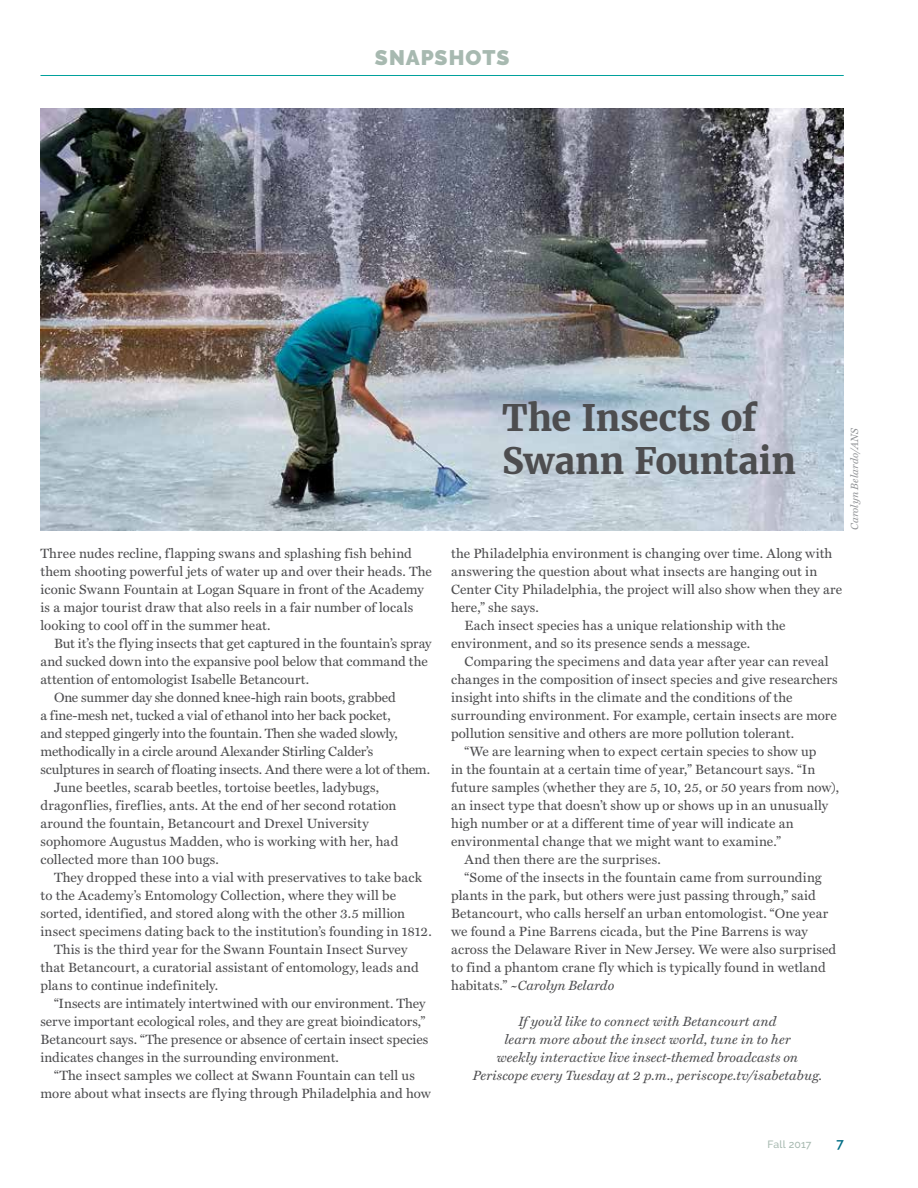
<style>
.page{position:relative;width:918px;height:1188px;background:#fff}
.page>*{position:absolute;margin:0;border:0;box-sizing:border-box;transform-origin:0 0}
.t1{font:700 36px/43.2px "Merriweather";letter-spacing:-.01em;color:#4d4d4f}
.t2{font:900 21px "Raleway";letter-spacing:.04em;color:#a7b9b0}
.t3{font:13.5px/18px "Miller Text Roman";letter-spacing:.005em;color:#4d4d4f}
.t4{font:italic 13.5px/18px "Miller Text";letter-spacing:.01em;color:#4d4d4f;text-align:center}
.t5{font:13.5px "Miller Text Roman";letter-spacing:-.015em;color:#4d4d4f}
.t6{font:600 13.5px "Raleway";color:#006d85}
.t7{font:italic 10.5px "Miller Text";letter-spacing:.015em;color:#919396}
.t8{font:500 10.5px "Raleway";letter-spacing:.015em;color:#a7b9b0}
.s1{font-family:"Miller Text Roman";font-style:normal}
</style>
<div class="page">
<hr style="left:40px;top:75px;width:804px;height:1px;background:#00a19c">
<img style="left:40px;top:108px;width:804px;height:422px">
<h2 class="t2" style="left:375px;top:46px;width:136px">SNAPSHOTS</h2>
<p class="t3" style="left:40px;top:544px;width:393px">Three nudes recline, flapping swans and splashing fish behind them shooting powerful jets of water up and over their heads. The iconic Swann Fountain at Logan Square in front of the Academy is a major tourist draw that also reels in a fair number of locals looking to cool off in the summer heat.</p>
<p class="t3" style="left:54px;top:634px;width:379px">But it’s the flying insects that get captured in the fountain’s spray</p>
<p class="t3" style="left:40px;top:652px;width:389px">and sucked down into the expansive pool below that command the</p>
<p class="t3" style="left:40px;top:670px;width:270px">attention of entomologist Isabelle Betancourt.</p>
<p class="t3" style="left:54px;top:688px;width:343px">One summer day she donned knee-high rain boots, grabbed</p>
<p class="t3" style="left:40px;top:706px;width:352px">a fine-mesh net, tucked a vial of ethanol into her back pocket,</p>
<p class="t5" style="left:40px;top:725px;width:359px">and stepped gingerly into the fountain. Then she waded slowly,</p>
<p class="t3" style="left:40px;top:742px;width:335px">methodically in a circle around Alexander Stirling Calder’s</p>
<p class="t3" style="left:40px;top:760px;width:391px">sculptures in search of floating insects. And there were a lot of them.</p>
<p class="t3" style="left:54px;top:778px;width:327px">June beetles, scarab beetles, tortoise beetles, ladybugs,</p>
<p class="t3" style="left:40px;top:796px;width:358px">dragonflies, fireflies, ants. At the end of her second rotation</p>
<p class="t3" style="left:40px;top:814px;width:330px">around the fountain, Betancourt and Drexel University</p>
<p class="t3" style="left:40px;top:832px;width:359px">sophomore Augustus Madden, who is working with her, had</p>
<p class="t3" style="left:40px;top:850px;width:180px">collected more than 100 bugs.</p>
<p class="t3" style="left:54px;top:868px;width:370px">They dropped these into a vial with preservatives to take back</p>
<p class="t3" style="left:40px;top:886px;width:357px">to the Academy’s Entomology Collection, where they will be</p>
<p class="t3" style="left:40px;top:904px;width:366px">sorted, identified, and stored along with the other 3.5 million</p>
<p class="t3" style="left:40px;top:922px;width:393px">insect specimens dating back to the institution’s founding in 1812.</p>
<p class="t3" style="left:54px;top:940px;width:355px">This is the third year for the Swann Fountain Insect Survey</p>
<p class="t3" style="left:40px;top:958px;width:380px">that Betancourt, a curatorial assistant of entomology, leads and</p>
<p class="t3" style="left:40px;top:976px;width:179px">plans to continue indefinitely.</p>
<p class="t3" style="left:54px;top:994px;width:373px">“Insects are intimately intertwined with our environment. They</p>
<p class="t3" style="left:40px;top:1012px;width:386px">serve important ecological roles, and they are great bioindicators,”</p>
<p class="t3" style="left:40px;top:1030px;width:389px">Betancourt says. “The presence or absence of certain insect species</p>
<p class="t3" style="left:40px;top:1048px;width:300px">indicates changes in the surrounding environment.</p>
<p class="t3" style="left:54px;top:1066px;width:363px">“The insect samples we collect at Swann Fountain can tell us</p>
<p class="t3" style="left:40px;top:1084px;width:392px">more about what insects are flying through Philadelphia and how</p>
<h1 class="t1" style="left:502px;top:397px;width:295px">The Insects of<br>Swann Fountain</h1>
<p class="t3" style="left:451px;top:544px;width:383px">the Philadelphia environment is changing over time. Along with</p>
<p class="t3" style="left:451px;top:562px;width:368px">answering the question about what insects are hanging out in</p>
<p class="t3" style="left:451px;top:580px;width:393px">Center City Philadelphia, the project will also show when they are</p>
<p class="t3" style="left:451px;top:598px;width:89px">here,” she says.</p>
<p class="t3" style="left:465px;top:616px;width:323px">Each insect species has a unique relationship with the</p>
<p class="t3" style="left:451px;top:634px;width:301px">environment, and so its presence sends a message.</p>
<p class="t3" style="left:465px;top:652px;width:366px">Comparing the specimens and data year after year can reveal</p>
<p class="t3" style="left:451px;top:670px;width:388px">changes in the composition of insect species and give researchers</p>
<p class="t3" style="left:451px;top:688px;width:343px">insight into shifts in the climate and the conditions of the</p>
<p class="t3" style="left:451px;top:706px;width:387px">surrounding environment. For example, certain insects are more</p>
<p class="t3" style="left:451px;top:724px;width:345px">pollution sensitive and others are more pollution tolerant.</p>
<p class="t3" style="left:465px;top:742px;width:353px">“We are learning when to expect certain species to show up</p>
<p class="t3" style="left:451px;top:760px;width:366px">in the fountain at a certain time of year,” Betancourt says. “In</p>
<p class="t3" style="left:451px;top:778px;width:389px">future samples (whether they are 5, 10, 25, or 50 years from now),</p>
<p class="t3" style="left:451px;top:796px;width:379px">an insect type that doesn’t show up or shows up in an unusually</p>
<p class="t3" style="left:451px;top:814px;width:344px">high number or at a different time of year will indicate an</p>
<p class="t3" style="left:451px;top:832px;width:331px">environmental change that we might want to examine.”</p>
<p class="t3" style="left:465px;top:850px;width:198px">And then there are the surprises.</p>
<p class="t3" style="left:465px;top:868px;width:359px">“Some of the insects in the fountain came from surrounding</p>
<p class="t3" style="left:451px;top:886px;width:366px">plants in the park, but others were just passing through,” said</p>
<p class="t3" style="left:451px;top:904px;width:379px">Betancourt, who calls herself an urban entomologist. “One year</p>
<p class="t3" style="left:451px;top:922px;width:358px">we found a Pine Barrens cicada, but the Pine Barrens is way</p>
<p class="t3" style="left:451px;top:940px;width:387px">across the Delaware River in New Jersey. We were also surprised</p>
<p class="t3" style="left:451px;top:958px;width:376px">to find a phantom crane fly which is typically found in wetland</p>
<p class="t4" style="left:451px;top:976px;width:165px"><span class="s1">habitats.”</span> ~Carolyn Belardo</p>
<p class="t4" style="left:473px;top:1012px;width:351px">If you’d like to connect with Betancourt and<br>learn more about the insect world, tune in to her<br>weekly interactive live insect-themed broadcasts on Periscope every Tuesday at 2 p.m., periscope.tv/isabetabug.</p>
<p class="t7" style="left:848px;top:530px;width:104px;rotate:-90deg">Carolyn Belardo/ANS</p>
<p class="t8" style="left:768px;top:1138px;width:45px">Fall 2017</p>
<p class="t6" style="left:836px;top:1135px;width:9px">7</p>
</div>
